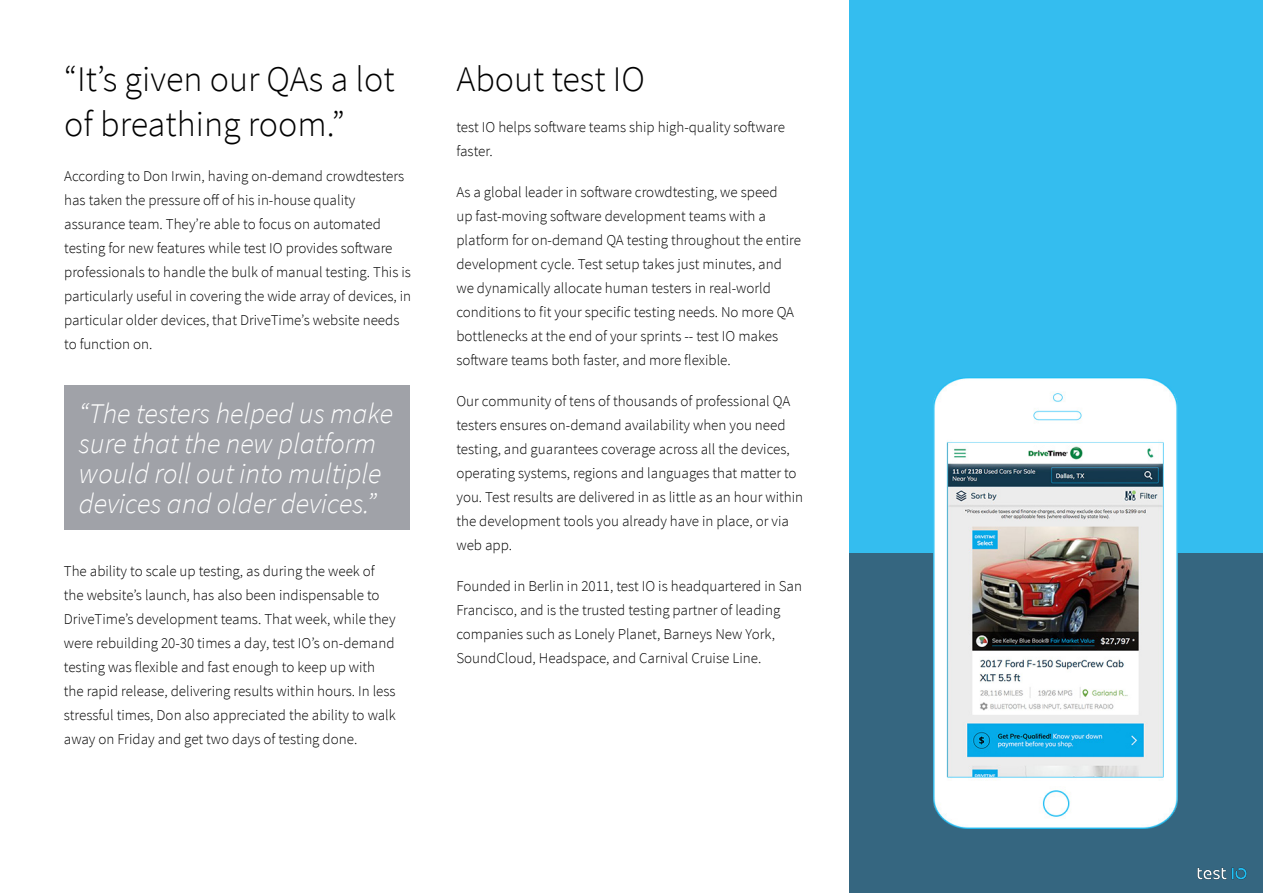
<style>
.page{position:relative;width:1263px;height:893px;background:#fff}
.page>*{position:absolute;margin:0;border:0;box-sizing:border-box;transform-origin:0 0}
.t1{font:300 36px/45px "Source Sans Pro";color:#000}
.t2{font:italic 300 28.5px/30px "Source Sans Pro";color:#fff}
.t3{font:300 15px/24px "Source Sans Pro";color:#000}
</style>
<div class="page">
<div style="left:849px;top:0;width:414px;height:893px;background:#34bdef"></div>
<div style="left:849px;top:554px;width:414px;height:339px;background:#356680"></div>
<div style="left:64px;top:385px;width:345px;height:145px;background:#a0a2a8"></div>
<img style="left:926px;top:377px;width:262px;height:452px">
<img style="left:1197px;top:867px;width:50px;height:13px">
<h1 class="t1" style="left:64px;top:57px;width:332px">“It’s given our QAs a lot of breathing room.”</h1>
<p class="t3" style="left:64px;top:164px;width:348px">According to Don Irwin, having on-demand crowdtesters has taken the pressure off of his in-house quality assurance team. They’re able to focus on automated testing for new features while test IO provides software professionals to handle the bulk of manual testing. This is particularly useful in covering the wide array of devices, in particular older devices, that DriveTime’s website needs to function on.</p>
<h2 class="t2" style="left:79px;top:398px;width:316px">“The testers helped us make sure that the new platform would roll out into multiple devices and older devices.”</h2>
<p class="t3" style="left:64px;top:559px;width:333px">The ability to scale up testing, as during the week of the website’s launch, has also been indispensable to DriveTime’s development teams. That week, while they were rebuilding 20-30 times a day, test IO’s on-demand testing was flexible and fast enough to keep up with the rapid release, delivering results within hours. In less stressful times, Don also appreciated the ability to walk away on Friday and get two days of testing done.</p>
<h1 class="t1" style="left:456px;top:56px;width:190px">About test IO</h1>
<p class="t3" style="left:456px;top:115px;width:330px">test IO helps software teams ship high-quality software faster.</p>
<p class="t3" style="left:456px;top:180px;width:346px">As a global leader in software crowdtesting, we speed<br>up fast-moving software development teams with a platform for on-demand QA testing throughout the entire development cycle. Test setup takes just minutes, and we dynamically allocate human testers in real-world conditions to fit your specific testing needs. No more QA bottlenecks at the end of your sprints -- test IO makes software teams both faster, and more flexible.</p>
<p class="t3" style="left:456px;top:389px;width:348px">Our community of tens of thousands of professional QA testers ensures on-demand availability when you need testing, and guarantees coverage across all the devices, operating systems, regions and languages that matter to you. Test results are delivered in as little as an hour within the development tools you already have in place, or via web app.</p>
<p class="t3" style="left:456px;top:574px;width:347px">Founded in Berlin in 2011, test IO is headquartered in San Francisco, and is the trusted testing partner of leading companies such as Lonely Planet, Barneys New York, SoundCloud, Headspace, and Carnival Cruise Line.</p>
</div>
